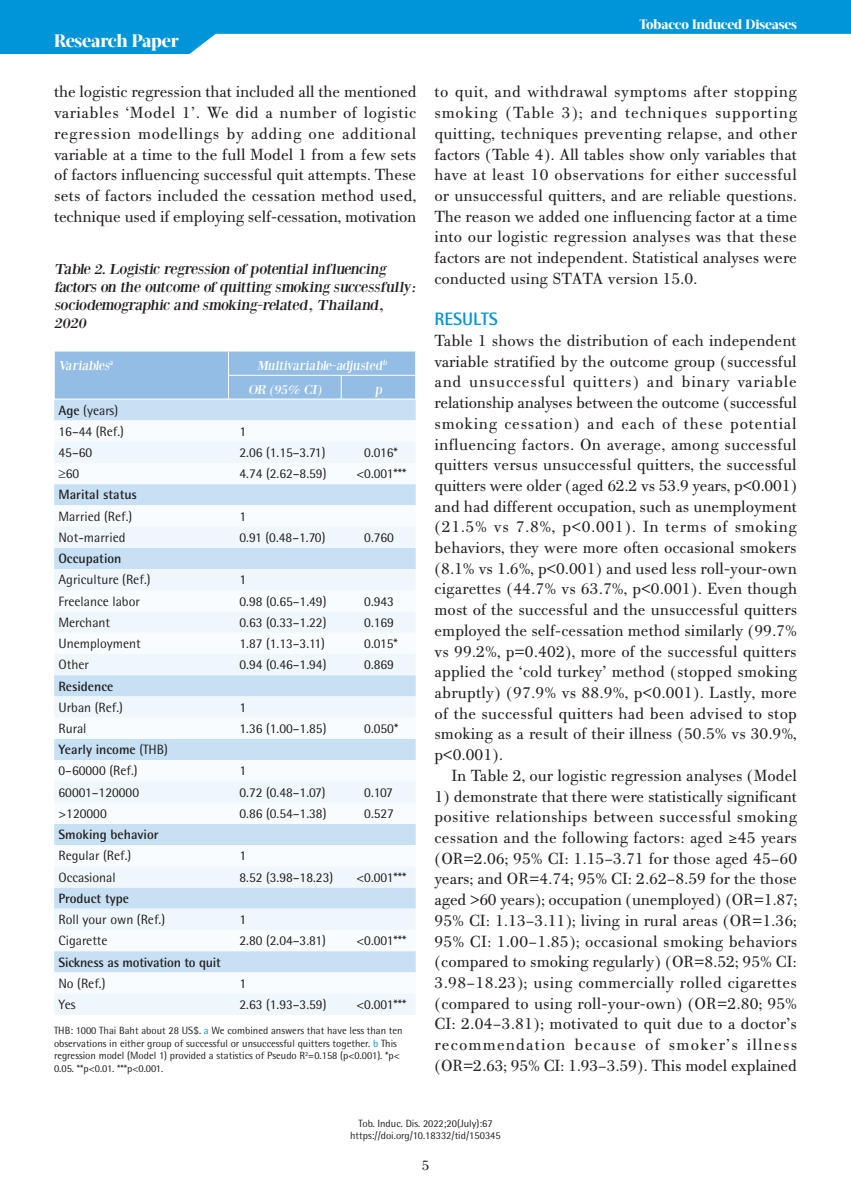
<style>
.page{position:relative;width:851px;height:1191px;background:#fff}
.page>*{position:absolute;margin:0;border:0;box-sizing:border-box;transform-origin:0 0}
.t1{font:800 18px "Acta Display W04";letter-spacing:-.01em;color:#fff}
.t2{font:700 18px "Rotis Semi Sans Hel";color:#0095d9}
.t3{font:17.25px/20.7px "PF Bodoni Text";color:#231f20;text-align:justify}
.t4{font:15px/18px "Bodoni XT";color:#231f20;scale:1.1 1}
.t5{font:15px "PF Bodoni Text";color:#231f20}
.t6{font:13.5px/21.1px "Rotis Semi Sans Hel";color:#231f20}
.t7{font:700 13.5px "Rotis Semi Sans Hel";color:#231f20}
.t8{font:13.5px/23.7px "Bodoni XT";color:#fff}
.t9{font:800 13.5px "Acta Display W04";letter-spacing:-.01em;color:#fff}
.t10{font:10.5px/12.6px "Rotis Semi Sans Hel";color:#231f20;text-align:center}
.s1{font-family:"Georgia";font-size:15px}
.s2{font-weight:700}
.s3{color:#0095d9}
</style>
<div class="page">
<svg style="left:0;top:0;width:850px;height:54px;fill:#0095d9"></svg>
<div style="left:54px;top:400px;width:361px;height:20px;background:#c7e0f3"></div>
<svg style="left:54px;top:442px;width:361px;height:572px"></svg>
<div style="left:54px;top:351px;width:362px;height:48px;background:#93bde5"></div>
<hr style="left:229px;top:375px;width:112px;height:1px;background:#fff">
<hr style="left:341px;top:375px;width:74px;height:1px;background:#fff">
<p class="t1" style="left:54px;top:30px;width:126px">Research Paper</p>
<p class="t9" style="left:639px;top:17px;width:159px">Tobacco Induced Diseases</p>
<p class="t3" style="left:54px;top:82px;width:364px">the logistic regression that included all the mentioned variables ‘Model 1’. We did a number of logistic regression modellings by adding one additional variable at a time to the full Model 1 from a few sets of factors influencing successful quit attempts. These sets of factors included the cessation method used, technique used if employing self-cessation, motivation</p>
<p class="t3" style="left:434px;top:82px;width:364px">to quit, and withdrawal symptoms after stopping smoking (Table 3); and techniques supporting quitting, techniques preventing relapse, and other factors (Table 4). All tables show only variables that have at least 10 observations for either successful or unsuccessful quitters, and are reliable questions.<br>The reason we added one influencing factor at a time into our logistic regression analyses was that these factors are not independent. Statistical analyses were conducted using STATA version 15.0.</p>
<p class="t2" style="left:434px;top:308px;width:65px">RESULTS</p>
<p class="t3" style="left:434px;top:330px;width:364px">Table 1 shows the distribution of each independent variable stratified by the outcome group (successful and unsuccessful quitters) and binary variable relationship analyses between the outcome (successful smoking cessation) and each of these potential influencing factors. On average, among successful quitters versus unsuccessful quitters, the successful quitters were older (aged 62.2 vs 53.9 years, p&lt;0.001) and had different occupation, such as unemployment (21.5% vs 7.8%, p&lt;0.001). In terms of smoking behaviors, they were more often occasional smokers (8.1% vs 1.6%, p&lt;0.001) and used less roll-your-own cigarettes (44.7% vs 63.7%, p&lt;0.001). Even though most of the successful and the unsuccessful quitters employed the self-cessation method similarly (99.7% vs 99.2%, p=0.402), more of the successful quitters applied the ‘cold turkey’ method (stopped smoking abruptly) (97.9% vs 88.9%, p&lt;0.001). Lastly, more of the successful quitters had been advised to stop smoking as a result of their illness (50.5% vs 30.9%, p&lt;0.001).</p>
<p class="t3" style="left:451px;top:765px;width:347px">In Table 2, our logistic regression analyses (Model</p>
<p class="t3" style="left:434px;top:786px;width:364px">1) demonstrate that there were statistically significant positive relationships between successful smoking cessation and the following factors: aged <span class="s1">≥</span>45 years (OR=2.06; 95% CI: 1.15–3.71 for those aged 45–60 years; and OR=4.74; 95% CI: 2.62–8.59 for the those aged &gt;60 years); occupation (unemployed) (OR=1.87; 95% CI: 1.13–3.11); living in rural areas (OR=1.36; 95% CI: 1.00–1.85); occasional smoking behaviors (compared to smoking regularly) (OR=8.52; 95% CI:<br>3.98–18.23); using commercially rolled cigarettes (compared to using roll-your-own) (OR=2.80; 95% CI: 2.04–3.81); motivated to quit due to a doctor’s recommendation because of smoker’s illness (OR=2.63; 95% CI: 1.93–3.59). This model explained</p>
<p class="t4" style="left:54px;top:259px;width:333px">Table 2. Logistic regression of potential influencing factors on the outcome of quitting smoking successfully: sociodemographic and smoking-related, Thailand, 2020</p>
<p class="t8" style="left:58px;top:353px;width:58px">Variables<sup>a</sup></p>
<p class="t8" style="left:248px;top:353px;width:142px;text-indent:9px">Multivariable-adjusted<sup>b<br></sup>OR (95% CI)</p>
<p class="t8" style="left:374px;top:377px;width:11px">p</p>
<p class="t6" style="left:58px;top:399px;width:67px"><span class="s2">Age</span> (years)<br>16–44 (Ref.)</p>
<p class="t6" style="left:239px;top:420px;width:8px">1</p>
<p class="t6" style="left:58px;top:442px;width:35px">45–60</p>
<p class="t6" style="left:239px;top:442px;width:87px">2.06 (1.15–3.71)</p>
<p class="t6" style="left:364px;top:442px;width:35px">0.016*</p>
<p class="t6" style="left:58px;top:463px;width:22px">≥60</p>
<p class="t6" style="left:239px;top:463px;width:88px">4.74 (2.62–8.59)</p>
<p class="t6" style="left:356px;top:463px;width:51px">&lt;0.001***</p>
<p class="t7" style="left:58px;top:486px;width:80px">Marital status</p>
<p class="t6" style="left:58px;top:505px;width:75px">Married (Ref.)</p>
<p class="t6" style="left:239px;top:505px;width:8px">1</p>
<p class="t6" style="left:58px;top:526px;width:69px">Not-married</p>
<p class="t6" style="left:239px;top:526px;width:87px">0.91 (0.48–1.70)</p>
<p class="t6" style="left:364px;top:526px;width:31px">0.760</p>
<p class="t7" style="left:58px;top:550px;width:65px">Occupation</p>
<p class="t6" style="left:58px;top:569px;width:93px">Agriculture (Ref.)</p>
<p class="t6" style="left:239px;top:569px;width:8px">1</p>
<p class="t6" style="left:58px;top:590px;width:83px">Freelance labor</p>
<p class="t6" style="left:239px;top:590px;width:88px">0.98 (0.65–1.49)</p>
<p class="t6" style="left:364px;top:590px;width:31px">0.943</p>
<p class="t6" style="left:58px;top:611px;width:53px">Merchant</p>
<p class="t6" style="left:239px;top:611px;width:88px">0.63 (0.33–1.22)</p>
<p class="t6" style="left:364px;top:611px;width:31px">0.169</p>
<p class="t6" style="left:58px;top:633px;width:84px">Unemployment</p>
<p class="t6" style="left:239px;top:633px;width:87px">1.87 (1.13–3.11)</p>
<p class="t6" style="left:364px;top:633px;width:35px">0.015*</p>
<p class="t6" style="left:58px;top:654px;width:32px">Other</p>
<p class="t6" style="left:239px;top:654px;width:88px">0.94 (0.46–1.94)</p>
<p class="t6" style="left:364px;top:654px;width:31px">0.869</p>
<p class="t7" style="left:58px;top:677px;width:56px">Residence</p>
<p class="t6" style="left:58px;top:696px;width:66px">Urban (Ref.)</p>
<p class="t6" style="left:239px;top:696px;width:8px">1</p>
<p class="t6" style="left:58px;top:717px;width:30px">Rural</p>
<p class="t6" style="left:239px;top:717px;width:88px">1.36 (1.00–1.85)</p>
<p class="t6" style="left:364px;top:717px;width:36px">0.050*</p>
<p class="t6" style="left:58px;top:739px;width:111px"><span class="s2">Yearly income</span> (THB)<br>0–60000 (Ref.)</p>
<p class="t6" style="left:239px;top:760px;width:8px">1</p>
<p class="t6" style="left:58px;top:781px;width:82px">60001–120000</p>
<p class="t6" style="left:239px;top:781px;width:88px">0.72 (0.48–1.07)</p>
<p class="t6" style="left:364px;top:781px;width:30px">0.107</p>
<p class="t6" style="left:58px;top:802px;width:50px">&gt;120000</p>
<p class="t6" style="left:239px;top:802px;width:88px">0.86 (0.54–1.38)</p>
<p class="t6" style="left:364px;top:802px;width:31px">0.527</p>
<p class="t7" style="left:58px;top:826px;width:102px">Smoking behavior</p>
<p class="t6" style="left:58px;top:845px;width:74px">Regular (Ref.)</p>
<p class="t6" style="left:239px;top:845px;width:8px">1</p>
<p class="t6" style="left:58px;top:866px;width:59px">Occasional</p>
<p class="t6" style="left:239px;top:866px;width:95px">8.52 (3.98–18.23)</p>
<p class="t6" style="left:356px;top:866px;width:51px">&lt;0.001***</p>
<p class="t7" style="left:58px;top:890px;width:72px">Product type</p>
<p class="t6" style="left:58px;top:908px;width:108px">Roll your own (Ref.)</p>
<p class="t6" style="left:239px;top:908px;width:8px">1</p>
<p class="t6" style="left:58px;top:930px;width:51px">Cigarette</p>
<p class="t6" style="left:239px;top:930px;width:88px">2.80 (2.04–3.81)</p>
<p class="t6" style="left:356px;top:930px;width:51px">&lt;0.001***</p>
<p class="t7" style="left:58px;top:953px;width:164px">Sickness as motivation to quit</p>
<p class="t6" style="left:58px;top:972px;width:48px">No (Ref.)</p>
<p class="t6" style="left:239px;top:972px;width:8px">1</p>
<p class="t6" style="left:58px;top:993px;width:19px">Yes</p>
<p class="t6" style="left:239px;top:993px;width:88px">2.63 (1.93–3.59)</p>
<p class="t6" style="left:356px;top:993px;width:51px">&lt;0.001***</p>
<p class="t10" style="left:54px;top:1024px;width:350px;text-align:left">THB: 1000 Thai Baht about 28 US$. <span class="s3">a</span> We combined answers that have less than ten observations in either group of successful or unsuccessful quitters together. <span class="s3">b</span> This regression model (Model 1) provided a statistics of Pseudo R<sup>2</sup>=0.158 (p&lt;0.001). *p&lt; 0.05. **p&lt;0.01. ***p&lt;0.001.</p>
<p class="t10" style="left:350px;top:1116px;width:152px">Tob. Induc. Dis. 2022;20(July):67 https://doi.org/10.18332/tid/150345</p>
<p class="t5" style="left:421px;top:1156px;width:9px">5</p>
</div>
